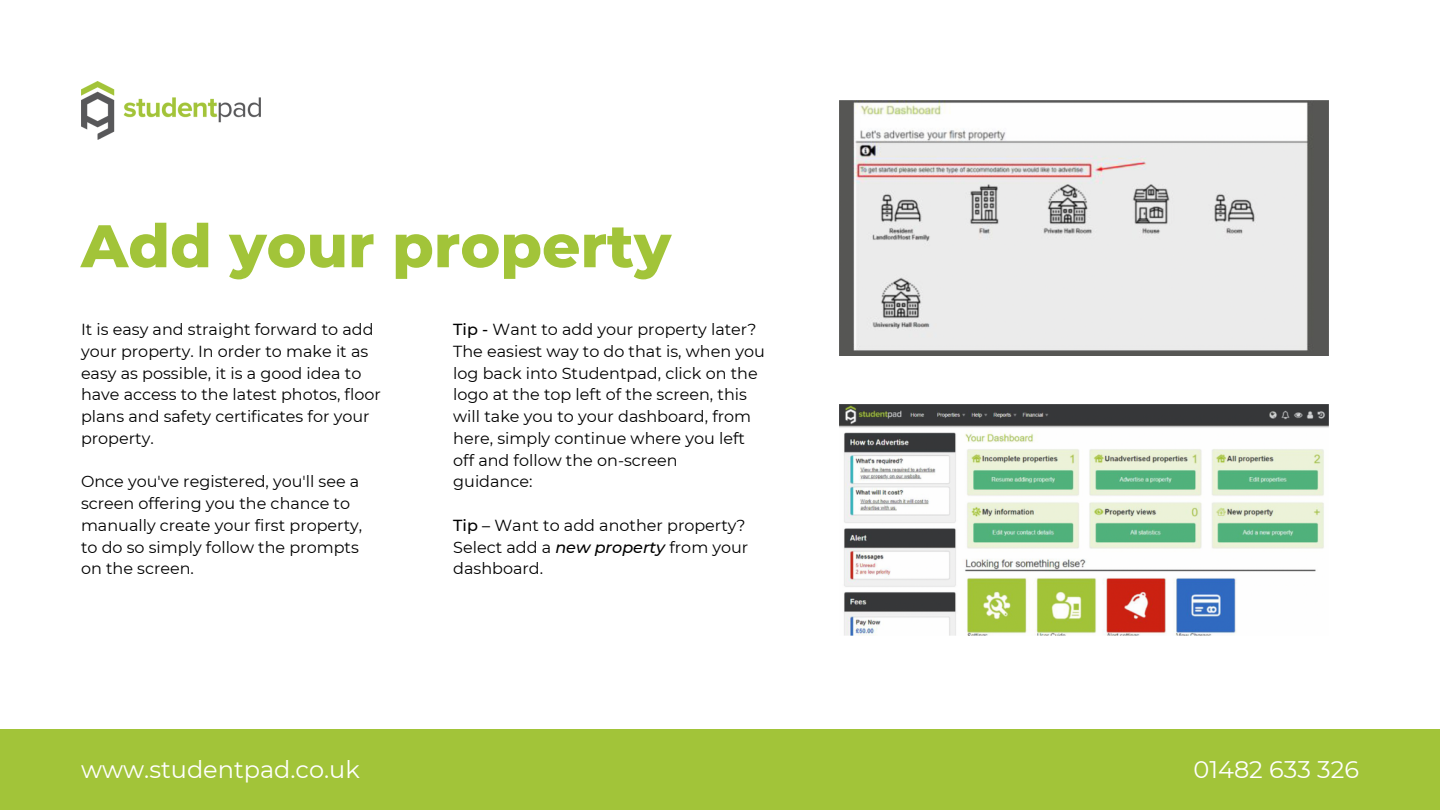
<style>
.page{position:relative;width:1440px;height:810px;background:#fff}
.page>*{position:absolute;margin:0;border:0;box-sizing:border-box;transform-origin:0 0}
.t1{font:800 60px "Montserrat";color:#a2c439}
.t2{font:24px "Montserrat";color:#fff}
.t3{font:16px/21.8px "Montserrat";color:#000}
.s1{font-weight:500}
.s2{font-weight:500;font-style:italic}
</style>
<div class="page">
<img style="left:81px;top:81px;width:180px;height:59px">
<div style="left:0;top:729px;width:1440px;height:81px;background:#a2c439"></div>
<img style="left:840px;top:101px;width:489px;height:255px">
<img style="left:840px;top:405px;width:489px;height:231px">
<p class="t1" style="left:81px;top:209px;width:592px">Add your property</p>
<p class="t3" style="left:81px;top:318px;width:301px">It is easy and straight forward to add your property. In order to make it as easy as possible, it is a good idea to have access to the latest photos, floor plans and safety certificates for your property.</p>
<p class="t3" style="left:81px;top:471px;width:283px">Once you've registered, you'll see a screen offering you the chance to manually create your first property,</p>
<p class="t3" style="left:81px;top:536px;width:279px">to do so simply follow the prompts</p>
<p class="t3" style="left:81px;top:558px;width:115px">on the screen.</p>
<p class="t3" style="left:453px;top:318px;width:313px"><span class="s1">Tip -</span> Want to add your property later?<br>The easiest way to do that is, when you log back into Studentpad, click on the logo at the top left of the screen, this will take you to your dashboard, from here, simply continue where you left off and follow the on-screen</p>
<p class="t3" style="left:453px;top:471px;width:81px">guidance:</p>
<p class="t3" style="left:453px;top:514px;width:297px"><span class="s1">Tip –</span> Want to add another property?<br>Select add a <span class="s2">new property</span> from your</p>
<p class="t3" style="left:453px;top:558px;width:91px">dashboard.</p>
<p class="t2" style="left:81px;top:755px;width:280px">www.studentpad.co.uk</p>
<p class="t2" style="left:1194px;top:755px;width:167px">01482 633 326</p>
</div>
